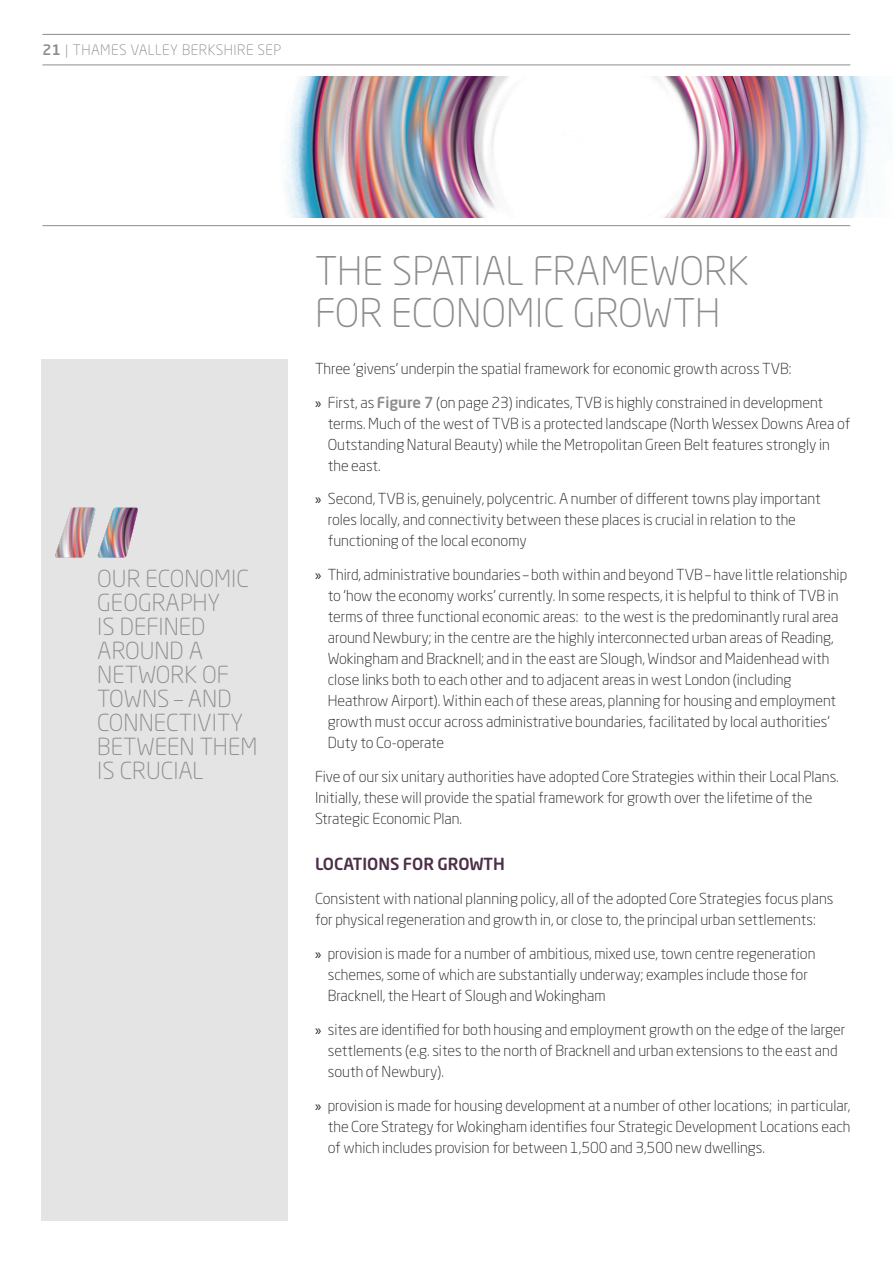
<style>
.page{position:relative;width:893px;height:1263px;background:#fff}
.page>*{position:absolute;margin:0;border:0;box-sizing:border-box;transform-origin:0 0}
.Heading_1{font:300 39px/42px "Neo Sans Std";color:#8b8d8c}
.Pullouts_-_margin{font:300 23.25px/24px "Neo Sans Std";color:#8b8d8c}
.Heading_2{font:500 16.5px "Neo Sans Std";color:#4c2f48}
.Body_text_1{font:300 15px/21px "Neo Sans Std";color:#231f20}
.t1{font:300 14.25px "Neo Sans Std";letter-spacing:.03em;color:#8b8d8c}
.s1{font-weight:500}
.s2{font-family:"Myriad Pro";font-weight:400}
.s3{font-weight:500;color:#8b8d8c}
</style>
<div class="page">
<img style="left:285px;top:77px;width:608px;height:140px">
<hr style="left:42px;top:34px;width:808px;height:1px;background:#8b8d8c">
<hr style="left:42px;top:65px;width:808px;height:1px;background:#8b8d8c">
<hr style="left:42px;top:225px;width:808px;height:1px;background:#8b8d8c">
<div style="left:42px;top:359px;width:246px;height:861px;background:#e4e4e5"></div>
<img style="left:55px;top:508px;width:83px;height:49px">
<p class="t1" style="left:42px;top:41px;width:240px"><span class="s1">21</span> | THAMES VALLEY BERKSHIRE SEP</p>
<p class="Pullouts_-_margin" style="left:97px;top:566px;width:162px">OUR ECONOMIC<br>GEOGRAPHY<br>IS DEFINED<br>AROUND A<br>NETWORK OF<br>TOWNS – AND<br>CONNECTIVITY<br>BETWEEN THEM<br>IS CRUCIAL</p>
<p class="Heading_1" style="left:315px;top:250px;width:435px">THE SPATIAL FRAMEWORK<br>FOR ECONOMIC GROWTH</p>
<p class="Body_text_1" style="left:315px;top:358px;width:478px">Three ‘givens’ underpin the spatial framework for economic growth across TVB:</p>
<p class="Body_text_1" style="left:328px;top:392px;width:524px;text-indent:-13px"><span class="s2">»</span> First, as <span class="s3">Figure 7</span> (on page 23) indicates, TVB is highly constrained in development terms. Much of the west of TVB is a protected landscape (North Wessex Downs Area of Outstanding Natural Beauty) while the Metropolitan Green Belt features strongly in the east.</p>
<p class="Body_text_1" style="left:328px;top:488px;width:495px;text-indent:-13px"><span class="s2">»</span> Second, TVB is, genuinely, polycentric. A number of different towns play important roles locally, and connectivity between these places is crucial in relation to the functioning of the local economy</p>
<p class="Body_text_1" style="left:328px;top:564px;width:521px;text-indent:-13px"><span class="s2">»</span> Third, administrative boundaries – both within and beyond TVB – have little relationship to ‘how the economy works’ currently. In some respects, it is helpful to think of TVB in terms of three functional economic areas: to the west is the predominantly rural area around Newbury; in the centre are the highly interconnected urban areas of Reading, Wokingham and Bracknell; and in the east are Slough, Windsor and Maidenhead with close links both to each other and to adjacent areas in west London (including Heathrow Airport). Within each of these areas, planning for housing and employment growth must occur across administrative boundaries, facilitated by local authorities’ Duty to Co-operate</p>
<p class="Body_text_1" style="left:315px;top:766px;width:525px">Five of our six unitary authorities have adopted Core Strategies within their Local Plans.<br>Initially, these will provide the spatial framework for growth over the lifetime of the<br>Strategic Economic Plan.</p>
<p class="Heading_2" style="left:315px;top:854px;width:191px">LOCATIONS FOR GROWTH</p>
<p class="Body_text_1" style="left:315px;top:888px;width:520px">Consistent with national planning policy, all of the adopted Core Strategies focus plans for physical regeneration and growth in, or close to, the principal urban settlements:</p>
<p class="Body_text_1" style="left:328px;top:943px;width:489px;text-indent:-13px"><span class="s2">»</span> provision is made for a number of ambitious, mixed use, town centre regeneration schemes, some of which are substantially underway; examples include those for<br>Bracknell, the Heart of Slough and Wokingham</p>
<p class="Body_text_1" style="left:328px;top:1019px;width:519px;text-indent:-13px"><span class="s2">»</span> sites are identified for both housing and employment growth on the edge of the larger settlements (e.g. sites to the north of Bracknell and urban extensions to the east and south of Newbury).</p>
<p class="Body_text_1" style="left:328px;top:1094px;width:524px;text-align:justify;text-indent:-13px"><span class="s2">»</span> provision is made for housing development at a number of other locations; in particular, the Core Strategy for Wokingham identifies four Strategic Development Locations each of which includes provision for between 1,500 and 3,500 new dwellings.</p>
</div>
